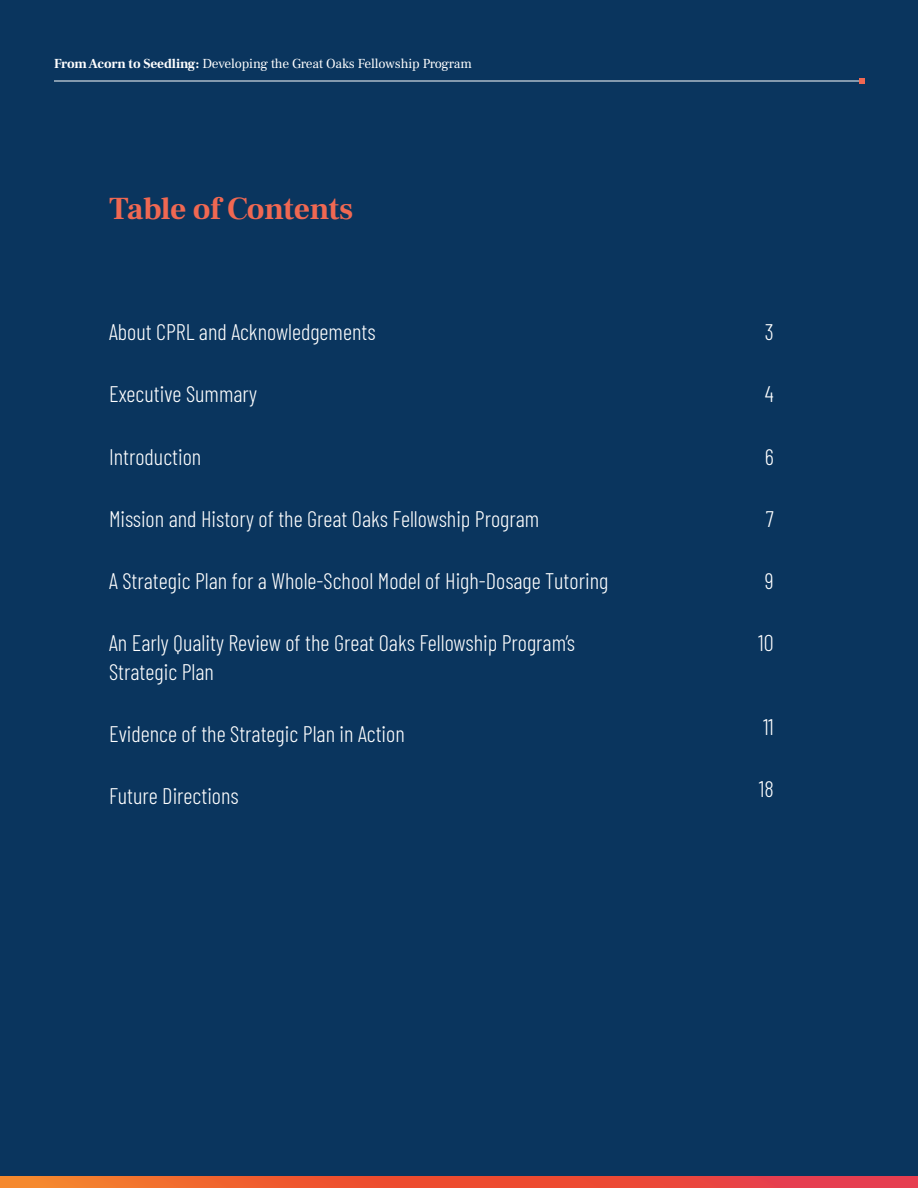
<style>
.page{position:relative;width:918px;height:1188px;background:#0a355e}
.page>*{position:absolute;margin:0;border:0;box-sizing:border-box;transform-origin:0 0}
.Ruhl_Title{font:700 31.5px "Frank Ruhl Libre";letter-spacing:-.015em;color:#f06852}
.Callout{font:300 22.5px/28.5px "Barlow Condensed";color:#fff}
.t1{font:13.5px "Frank Ruhl Libre";letter-spacing:-.01em;color:#fff}
.s1{font-weight:700}
</style>
<div class="page">
<hr style="left:54px;top:81px;width:810px;height:1px;background:#fff">
<svg style="left:0;top:1176px;width:918px;height:12px;background:#ed5436"></svg>
<svg style="left:860px;top:78px;width:5px;height:6px"></svg>
<p class="t1" style="left:54px;top:55px;width:419px"><span class="s1">From Acorn to Seedling:</span> Developing the Great Oaks Fellowship Program</p>
<p class="Ruhl_Title" style="left:109px;top:189px;width:246px">Table of Contents</p>
<p class="Callout" style="left:109px;top:316px;width:268px">About CPRL and Acknowledgements</p>
<p class="Callout" style="left:109px;top:378px;width:150px">Executive Summary</p>
<p class="Callout" style="left:109px;top:441px;width:94px">Introduction</p>
<p class="Callout" style="left:109px;top:503px;width:432px">Mission and History of the Great Oaks Fellowship Program</p>
<p class="Callout" style="left:109px;top:565px;width:501px">A Strategic Plan for a Whole-School Model of High-Dosage Tutoring</p>
<p class="Callout" style="left:109px;top:627px;width:468px">An Early Quality Review of the Great Oaks Fellowship Program’s<br>Strategic Plan</p>
<p class="Callout" style="left:109px;top:718px;width:297px">Evidence of the Strategic Plan in Action</p>
<p class="Callout" style="left:109px;top:780px;width:131px">Future Directions</p>
<p class="Callout" style="left:765px;top:316px;width:11px">3</p>
<p class="Callout" style="left:765px;top:378px;width:10px">4</p>
<p class="Callout" style="left:765px;top:441px;width:11px">6</p>
<p class="Callout" style="left:766px;top:503px;width:9px">7</p>
<p class="Callout" style="left:765px;top:565px;width:10px">9</p>
<p class="Callout" style="left:758px;top:627px;width:17px">10</p>
<p class="Callout" style="left:763px;top:711px;width:12px">11</p>
<p class="Callout" style="left:759px;top:773px;width:17px">18</p>
</div>
